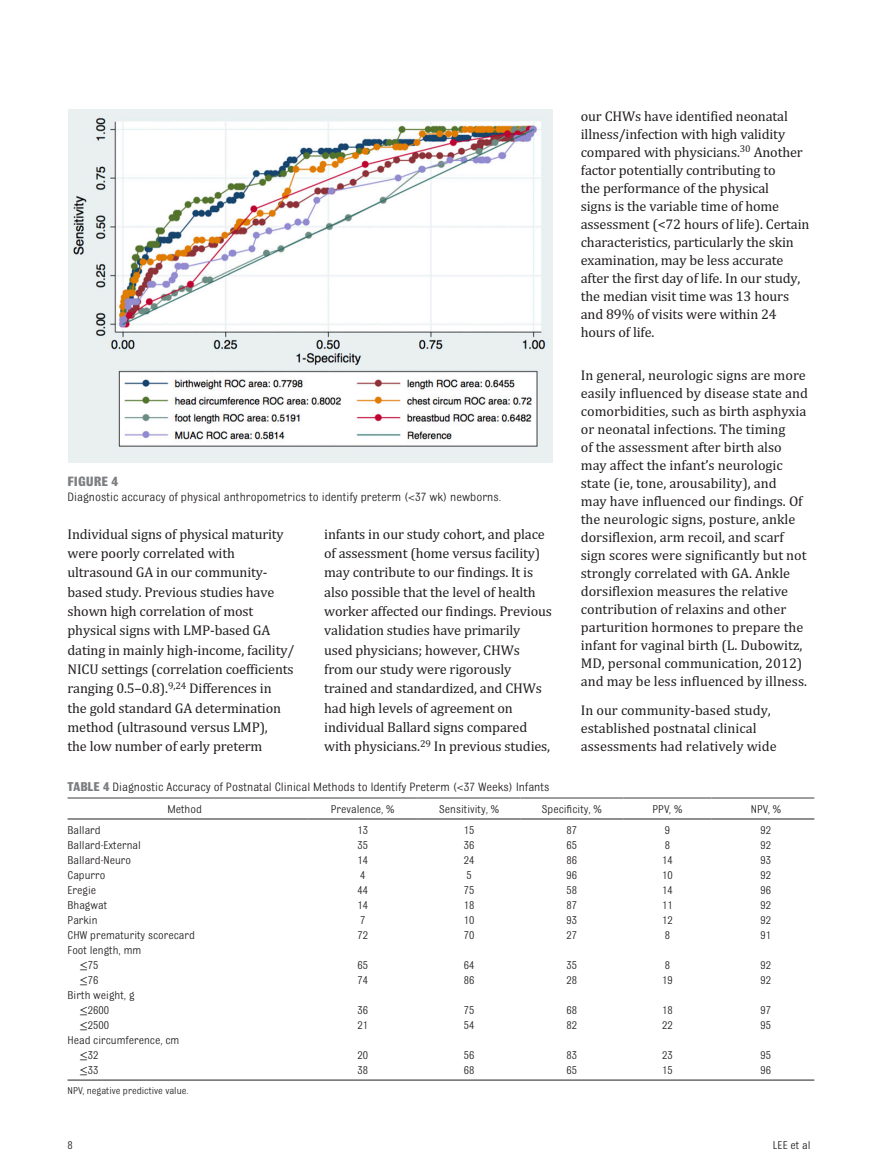
<style>
.page{position:relative;width:878px;height:1175px;background:#fff}
.page>*{position:absolute;margin:0;border:0;box-sizing:border-box;transform-origin:0 0}
.t1{font:14.25px/18px "Cambria";letter-spacing:-.01em;color:#231f20}
.t2{font:700 14.25px "Bulldog Std";color:#7c7e81}
.t3{font:12.75px "Bulldog Std";color:#231f20}
.t4{font:12px/15px "Bulldog Std";color:#231f20}
.t5{font:10.5px "Bulldog Std";color:#231f20}
.s1{font-weight:700;font-size:13.5px;color:#7c7e81}
.s2{font-family:"STIX General"}
</style>
<div class="page">
<img style="left:68px;top:110px;width:485px;height:352px">
<hr style="left:68px;top:797px;width:240px;height:1px;background:#7c7e81">
<hr style="left:68px;top:818px;width:240px;height:1px;background:#231f20">
<hr style="left:308px;top:797px;width:109px;height:1px;background:#7c7e81">
<hr style="left:308px;top:818px;width:109px;height:1px;background:#231f20">
<hr style="left:417px;top:797px;width:103px;height:1px;background:#7c7e81">
<hr style="left:417px;top:818px;width:103px;height:1px;background:#231f20">
<hr style="left:520px;top:797px;width:103px;height:1px;background:#7c7e81">
<hr style="left:520px;top:818px;width:103px;height:1px;background:#231f20">
<hr style="left:623px;top:797px;width:88px;height:1px;background:#7c7e81">
<hr style="left:623px;top:818px;width:88px;height:1px;background:#231f20">
<hr style="left:711px;top:797px;width:103px;height:1px;background:#7c7e81">
<hr style="left:711px;top:818px;width:103px;height:1px;background:#231f20">
<hr style="left:68px;top:1079px;width:746px;height:1px;background:#231f20">
<p class="t2" style="left:68px;top:476px;width:52px">FIGURE 4</p>
<p class="t3" style="left:68px;top:491px;width:435px">Diagnostic accuracy of physical anthropometrics to identify preterm (&lt;37 wk) newborns.</p>
<p class="t1" style="left:68px;top:525px;width:228px;line-height:19.4px">Individual signs of physical maturity were poorly correlated with ultrasound GA in our community&shy;based study. Previous studies have shown high correlation of most physical signs with LMP-based GA dating in mainly high-income, facility/ NICU settings (correlation coefficients ranging 0.5–0.8).<sup>9,</sup> <sup>24</sup> Differences in the gold standard GA determination method (ultrasound versus LMP),<br>the low number of early preterm</p>
<p class="t1" style="left:324px;top:525px;width:229px;line-height:19.4px">infants in our study cohort, and place of assessment (home versus facility) may contribute to our findings. It is also possible that the level of health worker affected our findings. Previous validation studies have primarily used physicians; however, CHWs from our study were rigorously trained and standardized, and CHWs had high levels of agreement on individual Ballard signs compared with physicians.<sup>29</sup> In previous studies,</p>
<p class="t1" style="left:580px;top:108px;width:230px">our CHWs have identified neonatal illness/infection with high validity compared with physicians.<sup>30</sup> Another factor potentially contributing to<br>the performance of the physical<br>signs is the variable time of home assessment (&lt;72 hours of life). Certain characteristics, particularly the skin examination, may be less accurate after the first day of life. In our study, the median visit time was 13 hours and 89% of visits were within 24 hours of life.</p>
<p class="t1" style="left:580px;top:367px;width:229px">In general, neurologic signs are more easily influenced by disease state and comorbidities, such as birth asphyxia or neonatal infections. The timing<br>of the assessment after birth also may affect the infant’s neurologic state (ie, tone, arousability), and<br>may have influenced our findings. Of the neurologic signs, posture, ankle dorsiflexion, arm recoil, and scarf sign scores were significantly but not strongly correlated with GA. Ankle dorsiflexion measures the relative contribution of relaxins and other parturition hormones to prepare the infant for vaginal birth (L. Dubowitz, MD, personal communication, 2012) and may be less influenced by illness.</p>
<p class="t1" style="left:580px;top:702px;width:197px">In our community-based study, established postnatal clinical assessments had relatively wide</p>
<p class="t3" style="left:68px;top:782px;width:483px"><span class="s1">TABLE 4</span> Diagnostic Accuracy of Postnatal Clinical Methods to Identify Preterm (&lt;37 Weeks) Infants</p>
<p class="t4" style="left:167px;top:802px;width:36px">Method</p>
<p class="t4" style="left:331px;top:802px;width:65px">Prevalence, %</p>
<p class="t4" style="left:439px;top:802px;width:62px">Sensitivity, %</p>
<p class="t4" style="left:542px;top:802px;width:62px">Specificity, %</p>
<p class="t4" style="left:652px;top:802px;width:31px">PPV, %</p>
<p class="t4" style="left:750px;top:802px;width:32px">NPV, %</p>
<p class="t4" style="left:67px;top:824px;width:35px">Ballard</p>
<p class="t4" style="left:357px;top:824px;width:12px">13</p>
<p class="t4" style="left:464px;top:824px;width:12px">15</p>
<p class="t4" style="left:566px;top:824px;width:12px">87</p>
<p class="t4" style="left:664px;top:824px;width:7px">9</p>
<p class="t4" style="left:760px;top:824px;width:12px">92</p>
<p class="t4" style="left:67px;top:839px;width:75px">Ballard-External</p>
<p class="t4" style="left:357px;top:839px;width:12px">35</p>
<p class="t4" style="left:464px;top:839px;width:12px">36</p>
<p class="t4" style="left:566px;top:839px;width:12px">65</p>
<p class="t4" style="left:664px;top:839px;width:7px">8</p>
<p class="t4" style="left:760px;top:839px;width:12px">92</p>
<p class="t4" style="left:67px;top:854px;width:65px">Ballard-Neuro</p>
<p class="t4" style="left:357px;top:854px;width:12px">14</p>
<p class="t4" style="left:464px;top:854px;width:12px">24</p>
<p class="t4" style="left:566px;top:854px;width:12px">86</p>
<p class="t4" style="left:662px;top:854px;width:12px">14</p>
<p class="t4" style="left:760px;top:854px;width:12px">93</p>
<p class="t4" style="left:67px;top:869px;width:39px">Capurro</p>
<p class="t4" style="left:360px;top:869px;width:7px">4</p>
<p class="t4" style="left:466px;top:869px;width:7px">5</p>
<p class="t4" style="left:566px;top:869px;width:12px">96</p>
<p class="t4" style="left:662px;top:869px;width:12px">10</p>
<p class="t4" style="left:760px;top:869px;width:12px">92</p>
<p class="t4" style="left:67px;top:884px;width:30px">Eregie</p>
<p class="t4" style="left:357px;top:884px;width:12px">44</p>
<p class="t4" style="left:464px;top:884px;width:12px">75</p>
<p class="t4" style="left:566px;top:884px;width:12px">58</p>
<p class="t4" style="left:662px;top:884px;width:12px">14</p>
<p class="t4" style="left:760px;top:884px;width:12px">96</p>
<p class="t4" style="left:67px;top:899px;width:41px">Bhagwat</p>
<p class="t4" style="left:357px;top:899px;width:12px">14</p>
<p class="t4" style="left:464px;top:899px;width:12px">18</p>
<p class="t4" style="left:566px;top:899px;width:12px">87</p>
<p class="t4" style="left:662px;top:899px;width:12px">11</p>
<p class="t4" style="left:760px;top:899px;width:12px">92</p>
<p class="t4" style="left:67px;top:913px;width:31px">Parkin</p>
<p class="t4" style="left:360px;top:913px;width:7px">7</p>
<p class="t4" style="left:464px;top:913px;width:12px">10</p>
<p class="t4" style="left:566px;top:913px;width:12px">93</p>
<p class="t4" style="left:662px;top:913px;width:12px">12</p>
<p class="t4" style="left:760px;top:913px;width:12px">92</p>
<p class="t4" style="left:67px;top:928px;width:129px">CHW prematurity scorecard</p>
<p class="t4" style="left:357px;top:928px;width:12px">72</p>
<p class="t4" style="left:464px;top:928px;width:12px">70</p>
<p class="t4" style="left:566px;top:928px;width:12px">27</p>
<p class="t4" style="left:664px;top:928px;width:7px">8</p>
<p class="t4" style="left:760px;top:928px;width:12px">91</p>
<p class="t4" style="left:79px;top:943px;width:63px;text-indent:-12px">Foot length, mm <span class="s2">≤</span>75</p>
<p class="t4" style="left:357px;top:958px;width:12px">65</p>
<p class="t4" style="left:464px;top:958px;width:12px">64</p>
<p class="t4" style="left:566px;top:958px;width:12px">35</p>
<p class="t4" style="left:664px;top:958px;width:7px">8</p>
<p class="t4" style="left:760px;top:958px;width:12px">92</p>
<p class="t4" style="left:79px;top:973px;width:20px"><span class="s2">≤</span>76</p>
<p class="t4" style="left:357px;top:973px;width:12px">74</p>
<p class="t4" style="left:464px;top:973px;width:12px">86</p>
<p class="t4" style="left:566px;top:973px;width:12px">28</p>
<p class="t4" style="left:662px;top:973px;width:12px">19</p>
<p class="t4" style="left:760px;top:973px;width:12px">92</p>
<p class="t4" style="left:79px;top:988px;width:56px;text-indent:-12px">Birth weight, g <span class="s2">≤</span>2600</p>
<p class="t4" style="left:357px;top:1003px;width:12px">36</p>
<p class="t4" style="left:464px;top:1003px;width:12px">75</p>
<p class="t4" style="left:566px;top:1003px;width:12px">68</p>
<p class="t4" style="left:662px;top:1003px;width:12px">18</p>
<p class="t4" style="left:760px;top:1003px;width:12px">97</p>
<p class="t4" style="left:79px;top:1018px;width:31px"><span class="s2">≤</span>2500</p>
<p class="t4" style="left:357px;top:1018px;width:12px">21</p>
<p class="t4" style="left:464px;top:1018px;width:12px">54</p>
<p class="t4" style="left:566px;top:1018px;width:12px">82</p>
<p class="t4" style="left:662px;top:1018px;width:12px">22</p>
<p class="t4" style="left:760px;top:1018px;width:12px">95</p>
<p class="t4" style="left:79px;top:1033px;width:101px;text-indent:-12px">Head circumference, cm <span class="s2">≤</span>32</p>
<p class="t4" style="left:357px;top:1048px;width:12px">20</p>
<p class="t4" style="left:464px;top:1048px;width:12px">56</p>
<p class="t4" style="left:566px;top:1048px;width:12px">83</p>
<p class="t4" style="left:662px;top:1048px;width:12px">23</p>
<p class="t4" style="left:760px;top:1048px;width:12px">95</p>
<p class="t4" style="left:79px;top:1063px;width:20px"><span class="s2">≤</span>33</p>
<p class="t4" style="left:357px;top:1063px;width:12px">38</p>
<p class="t4" style="left:464px;top:1063px;width:12px">68</p>
<p class="t4" style="left:566px;top:1063px;width:12px">65</p>
<p class="t4" style="left:662px;top:1063px;width:12px">15</p>
<p class="t4" style="left:760px;top:1063px;width:12px">96</p>
<p class="t5" style="left:68px;top:1086px;width:122px">NPV, negative predictive value.</p>
<p class="t4" style="left:68px;top:1139px;width:7px">8</p>
<p class="t4" style="left:772px;top:1139px;width:39px">LEE et al</p>
</div>
